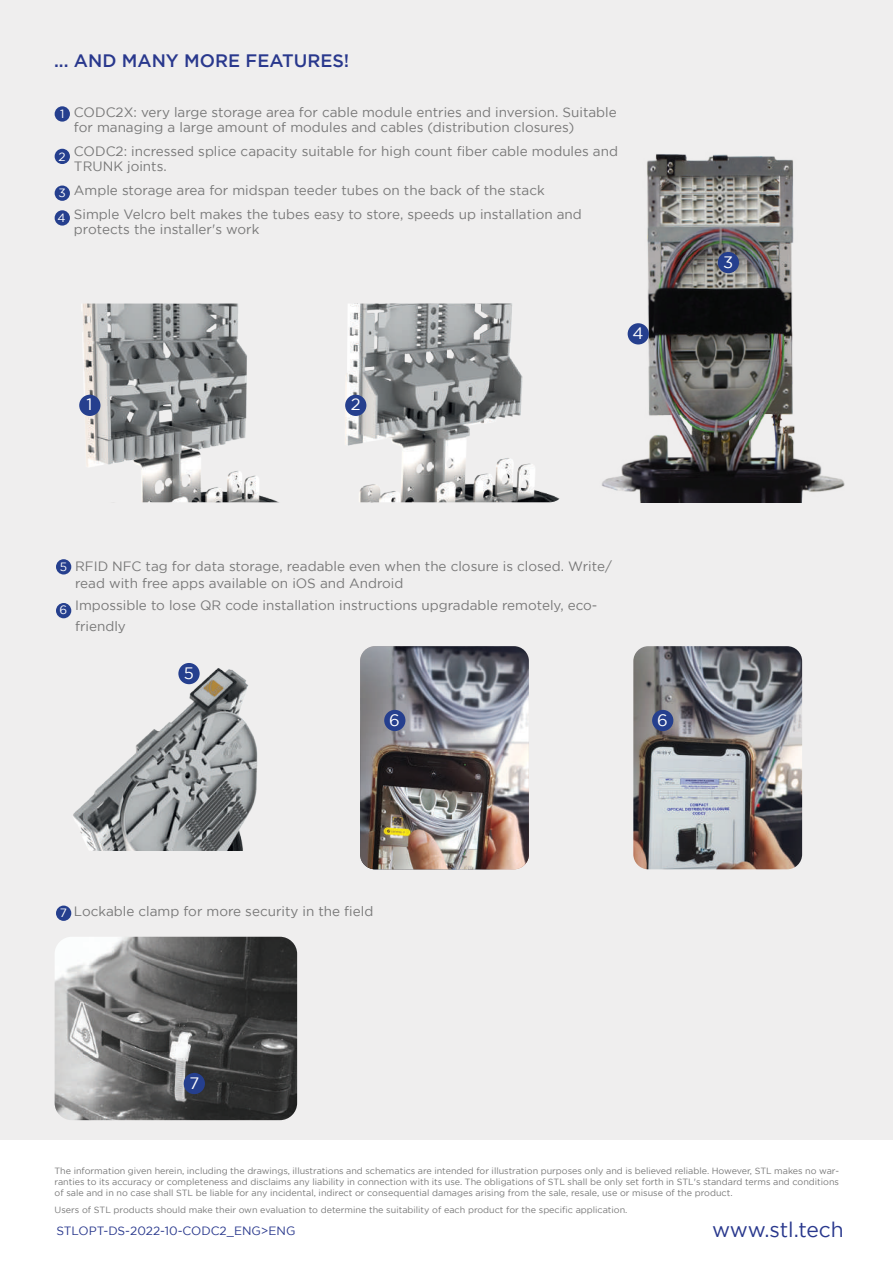
<style>
.page{position:relative;width:893px;height:1263px;background:#fff}
.page>*{position:absolute;margin:0;border:0;box-sizing:border-box;transform-origin:0 0}
.t1{font:21px "Gotham";letter-spacing:-.01em;color:#29388d}
.t2{font:500 18px "Gotham";color:#29388d}
.t3{font:16.5px "Gotham";color:#fff}
.t4{font:13.5px/15px "Gotham";color:#787878}
.t5{font:12px "Gotham";color:#29388d}
.t6{font:12px "Gotham";color:#fff}
.t7{font:9px/10.8px "Gotham";color:#787878;text-align:justify}
</style>
<div class="page">
<div style="left:0;top:0;width:893px;height:1140px;background:#efeeee"></div>
<img style="left:602px;top:154px;width:243px;height:348px">
<div style="left:55px;top:106px;width:15px;height:16px;background:#253f8e;border-radius:50%"></div>
<div style="left:55px;top:149px;width:15px;height:15px;background:#253f8e;border-radius:50%"></div>
<div style="left:55px;top:210px;width:15px;height:16px;background:#253f8e;border-radius:50%"></div>
<img style="left:79px;top:304px;width:199px;height:198px">
<div style="left:79px;top:395px;width:21px;height:21px;background:#253f8e;border-radius:50%"></div>
<img style="left:345px;top:304px;width:215px;height:198px">
<div style="left:345px;top:395px;width:21px;height:21px;background:#253f8e;border-radius:50%"></div>
<img style="left:55px;top:937px;width:242px;height:183px">
<img style="left:73px;top:665px;width:185px;height:186px">
<div style="left:184px;top:1073px;width:21px;height:21px;background:#253f8e;border-radius:50%"></div>
<div style="left:55px;top:186px;width:15px;height:15px;background:#253f8e;border-radius:50%"></div>
<div style="left:628px;top:323px;width:21px;height:21px;background:#253f8e;border-radius:50%"></div>
<div style="left:56px;top:559px;width:15px;height:15px;background:#253f8e;border-radius:50%"></div>
<div style="left:56px;top:603px;width:15px;height:15px;background:#253f8e;border-radius:50%"></div>
<div style="left:56px;top:905px;width:15px;height:16px;background:#253f8e;border-radius:50%"></div>
<img style="left:360px;top:646px;width:169px;height:223px">
<img style="left:633px;top:646px;width:169px;height:223px">
<div style="left:718px;top:252px;width:21px;height:21px;background:#253f8e;border-radius:50%"></div>
<div style="left:178px;top:663px;width:22px;height:21px;background:#253f8e;border-radius:50%"></div>
<div style="left:384px;top:710px;width:21px;height:21px;background:#253f8e;border-radius:50%"></div>
<div style="left:652px;top:710px;width:21px;height:21px;background:#253f8e;border-radius:50%"></div>
<h2 class="t2" style="left:54px;top:51px;width:297px">... AND MANY MORE FEATURES!</h2>
<p class="t4" style="left:74px;top:105px;width:544px;text-indent:-14px">• CODC2X: very large storage area for cable module entries and inversion. Suitable for managing a large amount of modules and cables (distribution closures)</p>
<p class="t4" style="left:74px;top:144px;width:546px;text-indent:-14px">• CODC2: incressed splice capacity suitable for high count fiber cable modules and<br>TRUNK joints.</p>
<p class="t4" style="left:60px;top:183px;width:486px">• Ample storage area for midspan teeder tubes on the back of the stack</p>
<p class="t4" style="left:74px;top:207px;width:509px;text-indent:-14px">• Simple Velcro belt makes the tubes easy to store, speeds up installation and protects the installer's work</p>
<p class="t6" style="left:60px;top:107px;width:6px">1</p>
<p class="t6" style="left:58px;top:150px;width:9px">2</p>
<p class="t6" style="left:58px;top:186px;width:9px">3</p>
<p class="t6" style="left:58px;top:211px;width:10px">4</p>
<p class="t3" style="left:87px;top:395px;width:7px">1</p>
<p class="t3" style="left:351px;top:395px;width:11px">2</p>
<p class="t3" style="left:633px;top:324px;width:13px">4</p>
<p class="t3" style="left:723px;top:253px;width:12px">3</p>
<p class="t4" style="left:75px;top:558px;width:538px;line-height:16.5px;text-indent:-14px">• RFID NFC tag for data storage, readable even when the closure is closed. Write/ read with free apps available on iOS and Android</p>
<p class="t4" style="left:75px;top:595px;width:524px;line-height:21px;text-indent:-14px">• Impossible to lose QR code installation instructions upgradable remotely, eco&shy;friendly</p>
<p class="t6" style="left:60px;top:560px;width:9px">5</p>
<p class="t6" style="left:60px;top:603px;width:9px">6</p>
<p class="t3" style="left:184px;top:664px;width:12px">5</p>
<p class="t3" style="left:389px;top:711px;width:12px">6</p>
<p class="t3" style="left:657px;top:711px;width:12px">6</p>
<p class="t4" style="left:60px;top:903px;width:314px">• Lockable clamp for more security in the field</p>
<p class="t6" style="left:60px;top:906px;width:9px">7</p>
<p class="t3" style="left:189px;top:1074px;width:11px">7</p>
<p class="t7" style="left:55px;top:1165px;width:786px">The information given herein, including the drawings, illustrations and schematics are intended for illustration purposes only and is believed reliable. However, STL makes no war&shy;ranties to its accuracy or completeness and disclaims any liability in connection with its use. The obligations of STL shall be only set forth in STL's standard terms and conditions of sale and in no case shall STL be liable for any incidental, indirect or consequential damages arising from the sale, resale, use or misuse of the product.</p>
<p class="t7" style="left:55px;top:1204px;width:574px">Users of STL products should make their own evaluation to determine the suitability of each product for the specific application.</p>
<p class="t5" style="left:56px;top:1223px;width:241px">STLOPT-DS-2022-10-CODC2_ENG&gt;ENG</p>
<h1 class="t1" style="left:712px;top:1218px;width:133px">www.stl.tech</h1>
</div>
